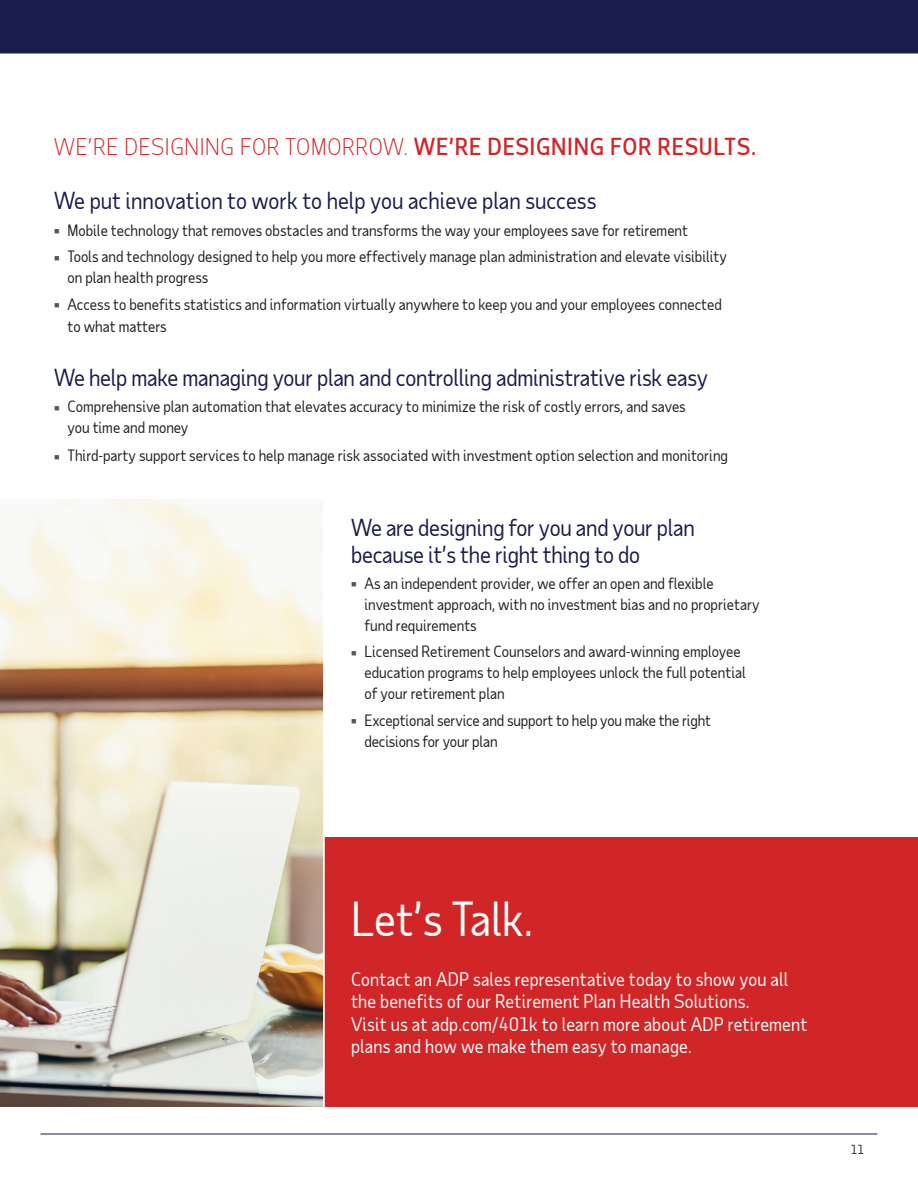
<style>
.page{position:relative;width:918px;height:1188px;background:#fff}
.page>*{position:absolute;margin:0;border:0;box-sizing:border-box;transform-origin:0 0}
._2019_-_Slick_-_CTA{font:45px "Taub Sans";color:#fff}
._2019_-_Headlines{font:22.5px/27px "Taub Sans";letter-spacing:-.01em;color:#1a1d4c}
._2019_-_Callout_Box{font:300 22.5px "Taub Sans";letter-spacing:.03em;color:#d02627}
._2019_-_CTA_-_Copy{font:18px/22.5px "Taub Sans";letter-spacing:.01em;color:#fff}
.t1{font:15px/21px "Taub Sans";color:#231f20}
.t2{font:12px "Taub Sans";color:#231f20}
.s1{font-weight:500}
</style>
<div class="page">
<hr style="left:40px;top:1134px;width:838px;height:1px;background:#1a1d4c">
<img style="left:0;top:500px;width:323px;height:607px">
<div style="left:0;top:0;width:918px;height:54px;background:#1a1d4c"></div>
<div style="left:324px;top:837px;width:594px;height:270px;background:#d02627"></div>
<hr style="left:323px;top:498px;width:2px;height:613px;background:#fff">
<p class="_2019_-_Callout_Box" style="left:54px;top:133px;width:704px">WE’RE DESIGNING FOR TOMORROW. <span class="s1">WE’RE DESIGNING FOR RESULTS.</span></p>
<p class="_2019_-_Headlines" style="left:54px;top:187px;width:544px">We put innovation to work to help you achieve plan success</p>
<p class="t1" style="left:68px;top:219px;width:622px">Mobile technology that removes obstacles and transforms the way your employees save for retirement</p>
<p class="t1" style="left:68px;top:246px;width:661px">Tools and technology designed to help you more effectively manage plan administration and elevate visibility on plan health progress</p>
<p class="t1" style="left:68px;top:292px;width:656px;line-height:22.5px">Access to benefits statistics and information virtually anywhere to keep you and your employees connected to what matters</p>
<p class="_2019_-_Headlines" style="left:54px;top:364px;width:656px">We help make managing your plan and controlling administrative risk easy</p>
<p class="t1" style="left:68px;top:396px;width:620px">Comprehensive plan automation that elevates accuracy to minimize the risk of costly errors, and saves you time and money</p>
<p class="t1" style="left:68px;top:445px;width:662px">Third-party support services to help manage risk associated with investment option selection and monitoring</p>
<p class="_2019_-_Headlines" style="left:351px;top:513px;width:345px">We are designing for you and your plan because it’s the right thing to do</p>
<p class="t1" style="left:364px;top:572px;width:397px">As an independent provider, we offer an open and flexible investment approach, with no investment bias and no proprietary fund requirements</p>
<p class="t1" style="left:364px;top:641px;width:383px">Licensed Retirement Counselors and award-winning employee education programs to help employees unlock the full potential of your retirement plan</p>
<p class="t1" style="left:364px;top:709px;width:348px">Exceptional service and support to help you make the right decisions for your plan</p>
<p class="_2019_-_Slick_-_CTA" style="left:351px;top:891px;width:184px">Let’s Talk.</p>
<p class="_2019_-_CTA_-_Copy" style="left:351px;top:967px;width:458px">Contact an ADP sales representative today to show you all the benefits of our Retirement Plan Health Solutions.<br>Visit us at adp.com/401k to learn more about ADP retirement plans and how we make them easy to manage.</p>
<p class="t2" style="left:851px;top:1142px;width:15px">11</p>
</div>
